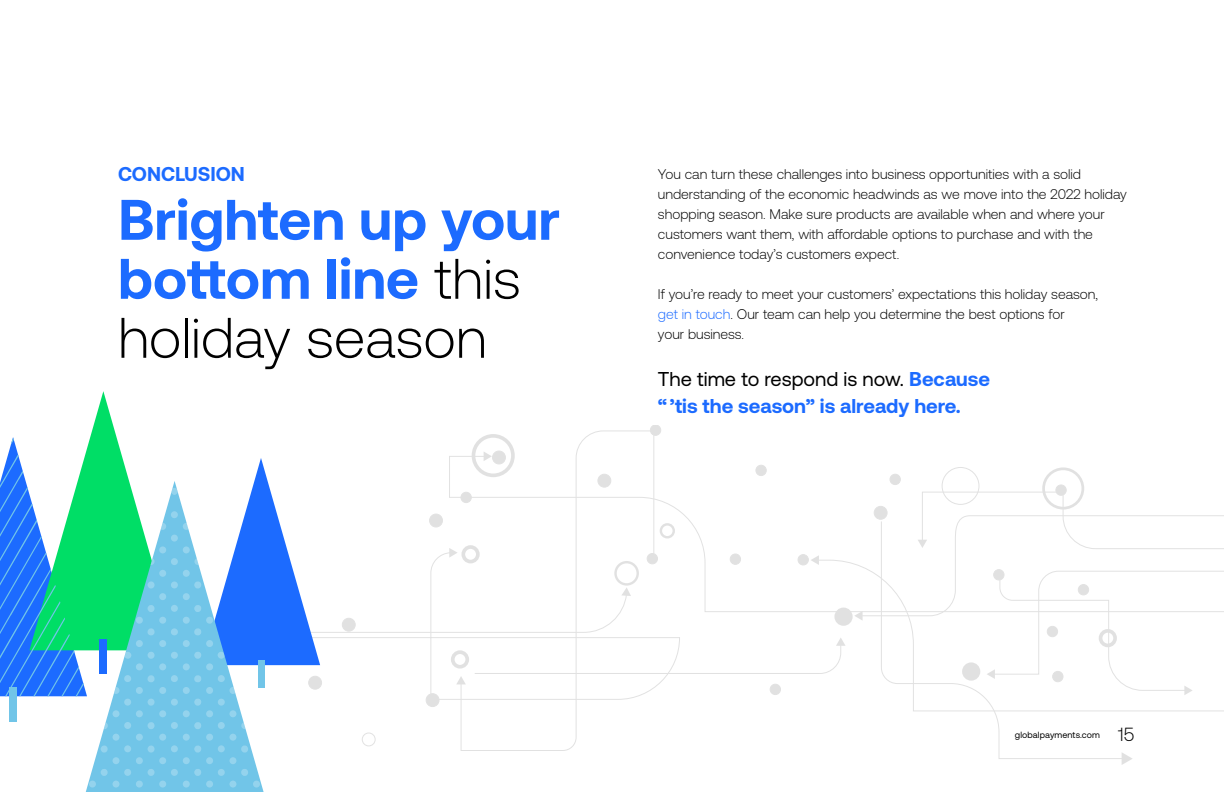
<style>
.page{position:relative;width:1224px;height:792px;background:#fff}
.page>*{position:absolute;margin:0;border:0;box-sizing:border-box;transform-origin:0 0}
.t1{font:700 57px/59px "GP Commerce";color:#1c6bff}
.t2{font:700 20px/27px "GP Commerce";color:#1c6bff}
.t3{font:300 14px/20px "GP Commerce";color:#000}
.t4{font:9px "GP Commerce";letter-spacing:.01em;color:#000}
.s1{font-weight:300;color:#000}
.s2{color:#1c6bff}
.s3{font-weight:400;color:#000}
.s4{font-weight:300;font-size:19px}
</style>
<div class="page">
<svg style="left:846px;top:561px;width:378px;height:151px"></svg>
<svg style="left:880px;top:695px;width:244px;height:65px"></svg>
<svg style="left:1122px;top:752px;width:10px;height:13px"></svg>
<svg style="left:854px;top:491px;width:370px;height:204px"></svg>
<svg style="left:460px;top:706px;width:117px;height:45px"></svg>
<div style="left:1056px;top:485px;width:10px;height:10px;background:#e1e1e1;border-radius:50%"></div>
<div style="left:1055px;top:485px;width:12px;height:11px;border:1px solid #c4c4c4;border-radius:50%"></div>
<div style="left:890px;top:474px;width:10px;height:11px;background:#e1e1e1;border-radius:50%"></div>
<div style="left:890px;top:474px;width:11px;height:11px;border:1px solid #c4c4c4;border-radius:50%"></div>
<div style="left:1053px;top:671px;width:10px;height:11px;background:#e1e1e1;border-radius:50%"></div>
<div style="left:1052px;top:671px;width:11px;height:11px;border:1px solid #c4c4c4;border-radius:50%"></div>
<div style="left:1047px;top:626px;width:11px;height:11px;background:#e1e1e1;border-radius:50%"></div>
<div style="left:1047px;top:626px;width:11px;height:11px;border:1px solid #c4c4c4;border-radius:50%"></div>
<div style="left:1078px;top:585px;width:11px;height:10px;background:#e1e1e1;border-radius:50%"></div>
<div style="left:1078px;top:584px;width:11px;height:11px;border:1px solid #c4c4c4;border-radius:50%"></div>
<div style="left:942px;top:467px;width:37px;height:38px;border:1px solid #c4c4c4;border-radius:50%"></div>
<div style="left:874px;top:506px;width:13px;height:13px;background:#e1e1e1;border-radius:50%"></div>
<div style="left:874px;top:506px;width:13px;height:14px;border:1px solid #c4c4c4;border-radius:50%"></div>
<div style="left:426px;top:693px;width:13px;height:14px;border:1px solid #c4c4c4;border-radius:50%"></div>
<div style="left:362px;top:733px;width:14px;height:13px;border:1px solid #c4c4c4;border-radius:50%"></div>
<div style="left:994px;top:570px;width:10px;height:10px;background:#e1e1e1;border-radius:50%"></div>
<div style="left:993px;top:569px;width:11px;height:11px;border:1px solid #c4c4c4;border-radius:50%"></div>
<svg style="left:85px;top:706px;width:179px;height:86px;fill:#71c5e8"></svg>
<div style="left:9px;top:688px;width:8px;height:34px;background:#71c5e8"></div>
<svg style="left:241px;top:769px;width:7px;height:7px"></svg>
<svg style="left:241px;top:746px;width:7px;height:7px"></svg>
<div style="left:253px;top:781px;width:7px;height:7px;background:#94d3ed;border-radius:50%"></div>
<div style="left:218px;top:722px;width:7px;height:7px;background:#94d3ed;border-radius:50%"></div>
<div style="left:206px;top:710px;width:7px;height:7px;background:#94d3ed;border-radius:50%"></div>
<div style="left:229px;top:710px;width:7px;height:7px;background:#94d3ed;border-radius:50%"></div>
<svg style="left:194px;top:722px;width:7px;height:7px"></svg>
<div style="left:218px;top:769px;width:7px;height:7px;background:#94d3ed;border-radius:50%"></div>
<div style="left:218px;top:745px;width:7px;height:7px;background:#94d3ed;border-radius:50%"></div>
<div style="left:206px;top:757px;width:7px;height:7px;background:#94d3ed;border-radius:50%"></div>
<div style="left:229px;top:757px;width:7px;height:7px;background:#94d3ed;border-radius:50%"></div>
<div style="left:206px;top:734px;width:7px;height:7px;background:#94d3ed;border-radius:50%"></div>
<div style="left:229px;top:734px;width:7px;height:7px;background:#94d3ed;border-radius:50%"></div>
<svg style="left:194px;top:769px;width:7px;height:7px"></svg>
<svg style="left:194px;top:746px;width:7px;height:7px"></svg>
<svg style="left:241px;top:722px;width:5px;height:7px"></svg>
<div style="left:206px;top:781px;width:7px;height:7px;background:#94d3ed;border-radius:50%"></div>
<div style="left:229px;top:781px;width:7px;height:7px;background:#94d3ed;border-radius:50%"></div>
<div style="left:171px;top:722px;width:7px;height:7px;background:#94d3ed;border-radius:50%"></div>
<div style="left:159px;top:710px;width:7px;height:7px;background:#94d3ed;border-radius:50%"></div>
<div style="left:183px;top:710px;width:7px;height:7px;background:#94d3ed;border-radius:50%"></div>
<svg style="left:148px;top:722px;width:7px;height:7px"></svg>
<div style="left:171px;top:769px;width:7px;height:7px;background:#94d3ed;border-radius:50%"></div>
<div style="left:171px;top:745px;width:7px;height:7px;background:#94d3ed;border-radius:50%"></div>
<div style="left:159px;top:757px;width:7px;height:7px;background:#94d3ed;border-radius:50%"></div>
<div style="left:183px;top:757px;width:7px;height:7px;background:#94d3ed;border-radius:50%"></div>
<div style="left:159px;top:734px;width:7px;height:7px;background:#94d3ed;border-radius:50%"></div>
<div style="left:183px;top:734px;width:7px;height:7px;background:#94d3ed;border-radius:50%"></div>
<svg style="left:148px;top:769px;width:7px;height:7px"></svg>
<svg style="left:148px;top:746px;width:7px;height:7px"></svg>
<div style="left:159px;top:781px;width:7px;height:7px;background:#94d3ed;border-radius:50%"></div>
<div style="left:183px;top:781px;width:7px;height:7px;background:#94d3ed;border-radius:50%"></div>
<div style="left:124px;top:722px;width:7px;height:7px;background:#94d3ed;border-radius:50%"></div>
<div style="left:113px;top:710px;width:7px;height:7px;background:#94d3ed;border-radius:50%"></div>
<div style="left:136px;top:710px;width:7px;height:7px;background:#94d3ed;border-radius:50%"></div>
<svg style="left:0;top:391px;width:846px;height:315px"></svg>
<div style="left:136px;top:687px;width:7px;height:7px;background:#94d3ed;border-radius:50%"></div>
<svg style="left:104px;top:722px;width:4px;height:7px"></svg>
<div style="left:124px;top:769px;width:7px;height:7px;background:#94d3ed;border-radius:50%"></div>
<div style="left:124px;top:745px;width:7px;height:7px;background:#94d3ed;border-radius:50%"></div>
<div style="left:113px;top:757px;width:7px;height:7px;background:#94d3ed;border-radius:50%"></div>
<div style="left:136px;top:757px;width:7px;height:7px;background:#94d3ed;border-radius:50%"></div>
<div style="left:113px;top:734px;width:7px;height:7px;background:#94d3ed;border-radius:50%"></div>
<div style="left:136px;top:734px;width:7px;height:7px;background:#94d3ed;border-radius:50%"></div>
<svg style="left:101px;top:769px;width:7px;height:7px"></svg>
<svg style="left:101px;top:746px;width:7px;height:7px"></svg>
<div style="left:113px;top:781px;width:7px;height:7px;background:#94d3ed;border-radius:50%"></div>
<div style="left:136px;top:781px;width:7px;height:7px;background:#94d3ed;border-radius:50%"></div>
<div style="left:89px;top:781px;width:7px;height:7px;background:#94d3ed;border-radius:50%"></div>
<p class="t2" style="left:118px;top:160px;width:128px">CONCLUSION</p>
<p class="t1" style="left:118px;top:190px;width:443px">Brighten up your bottom line <span class="s1">this holiday season</span></p>
<p class="t3" style="left:658px;top:164px;width:470px">You can turn these challenges into business opportunities with a solid understanding of the economic headwinds as we move into the 2022 holiday shopping season. Make sure products are available when and where your customers want them, with affordable options to purchase and with the convenience today’s customers expect.</p>
<p class="t3" style="left:658px;top:284px;width:442px">If you’re ready to meet your customers’ expectations this holiday season, <span class="s2">get in touch</span>. Our team can help you determine the best options for<br>your business.</p>
<p class="t2" style="left:658px;top:365px;width:334px"><span class="s3">The time to respond is now.</span> Because “’tis the season” is already here.</p>
<p class="t4" style="left:1015px;top:730px;width:121px">globalpayments.com <span class="s4">15</span></p>
</div>
